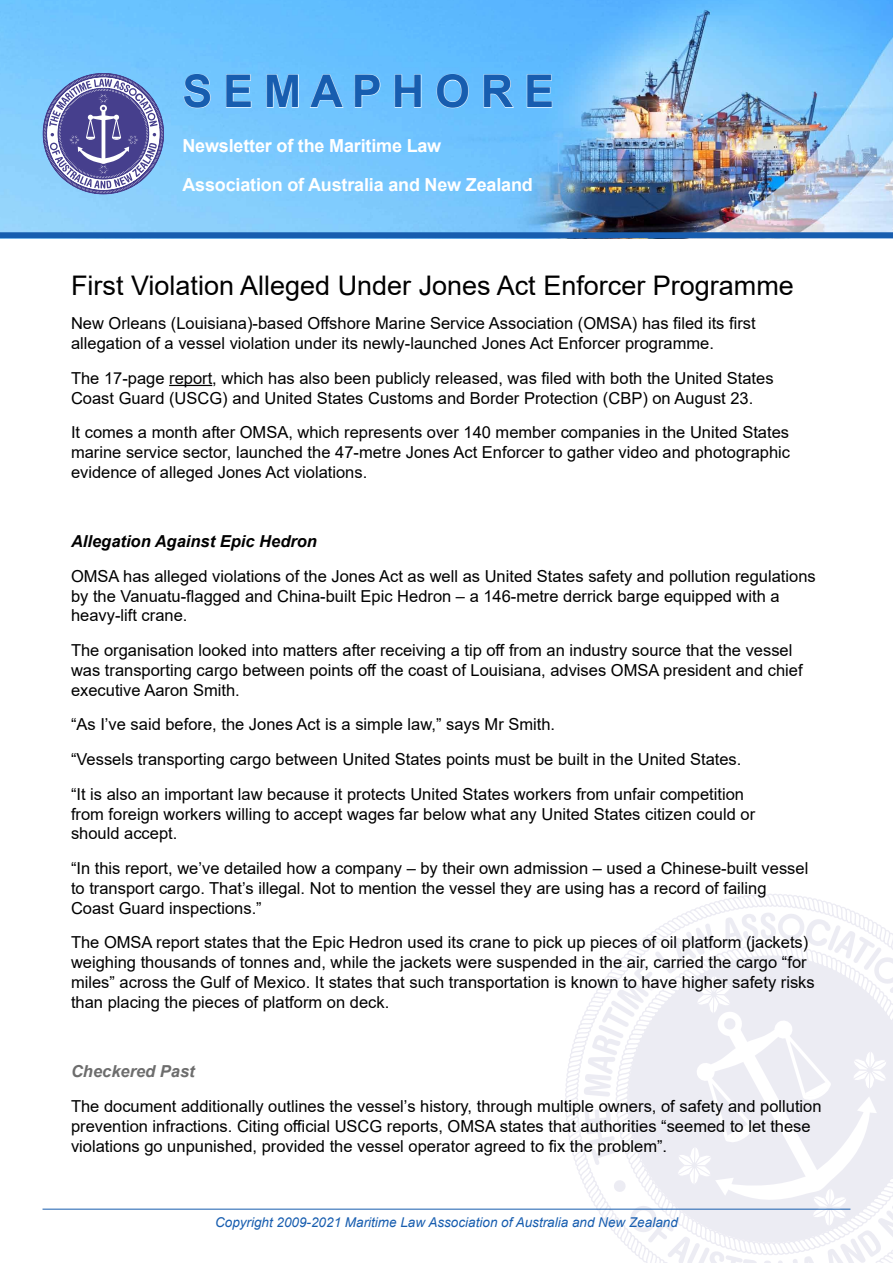
<style>
.page{position:relative;width:893px;height:1263px;background:#fff}
.page>*{position:absolute;margin:0;border:0;box-sizing:border-box;transform-origin:0 0}
.t1{font:700 45px "Arial";color:#175daf}
.t2{font:27px "Arial";color:#000}
.t3{font:700 18px/39px "Arial";letter-spacing:-.01em;color:#fff}
.t4{font:16.5px/19.8px "Arial";color:#000}
.t5{font:italic 700 16.5px "Arial";color:#000}
.t6{font:italic 700 16.5px "Arial";color:#6d6d6d}
.t7{font:italic 13.5px "Arial";color:#175daf}
</style>
<div class="page">
<svg style="left:564px;top:1015px;width:20px;height:194px"></svg>
<svg style="left:697px;top:894px;width:148px;height:14px"></svg>
<svg style="left:584px;top:912px;width:309px;height:351px"></svg>
<hr style="left:43px;top:1209px;width:807px;height:1px;background:#175daf">
<img style="left:0;top:0;width:893px;height:232px">
<svg style="left:43px;top:73px;width:121px;height:121px;background:#7b87bd"></svg>
<div style="left:0;top:232px;width:893px;height:6px;background:#175daf"></div>
<svg style="left:183px;top:74px;width:28px;height:34px"></svg>
<svg style="left:226px;top:74px;width:26px;height:34px"></svg>
<svg style="left:266px;top:74px;width:33px;height:34px"></svg>
<svg style="left:309px;top:74px;width:35px;height:34px"></svg>
<svg style="left:354px;top:74px;width:27px;height:34px"></svg>
<svg style="left:394px;top:74px;width:28px;height:34px"></svg>
<svg style="left:436px;top:74px;width:33px;height:34px"></svg>
<svg style="left:483px;top:74px;width:31px;height:34px"></svg>
<svg style="left:526px;top:74px;width:26px;height:34px"></svg>
<hr style="left:169px;top:385px;width:43px;height:1px;background:#000">
<h1 class="t1" style="left:182px;top:60px;width:373px">S E M A P H O R E</h1>
<p class="t3" style="left:182px;top:126px;width:352px">Newsletter of the Maritime Law<br>Association of Australia and New Zealand</p>
<h2 class="t2" style="left:71px;top:266px;width:724px">First Violation Alleged Under Jones Act Enforcer Programme</h2>
<p class="t4" style="left:71px;top:313px;width:686px">New Orleans (Louisiana)-based Offshore Marine Service Association (OMSA) has filed its first allegation of a vessel violation under its newly-launched Jones Act Enforcer programme.</p>
<p class="t4" style="left:71px;top:368px;width:704px">The 17-page report, which has also been publicly released, was filed with both the United States<br>Coast Guard (USCG) and United States Customs and Border Protection (CBP) on August 23.</p>
<p class="t4" style="left:71px;top:422px;width:721px;text-align:justify">It comes a month after OMSA, which represents over 140 member companies in the United States marine service sector, launched the 47-metre Jones Act Enforcer to gather video and photographic evidence of alleged Jones Act violations.</p>
<p class="t5" style="left:71px;top:530px;width:247px">Allegation Against Epic Hedron</p>
<p class="t4" style="left:71px;top:566px;width:746px">OMSA has alleged violations of the Jones Act as well as United States safety and pollution regulations by the Vanuatu-flagged and China-built Epic Hedron – a 146-metre derrick barge equipped with a heavy-lift crane.</p>
<p class="t4" style="left:71px;top:640px;width:733px">The organisation looked into matters after receiving a tip off from an industry source that the vessel was transporting cargo between points off the coast of Louisiana, advises OMSA president and chief executive Aaron Smith.</p>
<p class="t4" style="left:71px;top:707px;width:675px;line-height:34.7px">“As I’ve said before, the Jones Act is a simple law,” says Mr Smith.<br>“Vessels transporting cargo between United States points must be built in the United States. “It is also an important law because it protects United States workers from unfair competition</p>
<p class="t4" style="left:71px;top:804px;width:686px">from foreign workers willing to accept wages far below what any United States citizen could or should accept.</p>
<p class="t4" style="left:71px;top:858px;width:739px">“In this report, we’ve detailed how a company – by their own admission – used a Chinese-built vessel to transport cargo. That’s illegal. Not to mention the vessel they are using has a record of failing<br>Coast Guard inspections.”</p>
<p class="t4" style="left:71px;top:933px;width:745px">The OMSA report states that the Epic Hedron used its crane to pick up pieces of oil platform (jackets) weighing thousands of tonnes and, while the jackets were suspended in the air, carried the cargo “for miles” across the Gulf of Mexico. It states that such transportation is known to have higher safety risks than placing the pieces of platform on deck.</p>
<p class="t6" style="left:71px;top:1060px;width:125px">Checkered Past</p>
<p class="t4" style="left:71px;top:1096px;width:752px">The document additionally outlines the vessel’s history, through multiple owners, of safety and pollution prevention infractions. Citing official USCG reports, OMSA states that authorities “seemed to let these violations go unpunished, provided the vessel operator agreed to fix the problem”.</p>
<p class="t7" style="left:215px;top:1213px;width:464px">Copyright 2009-2021 Maritime Law Association of Australia and New Zealand</p>
</div>
